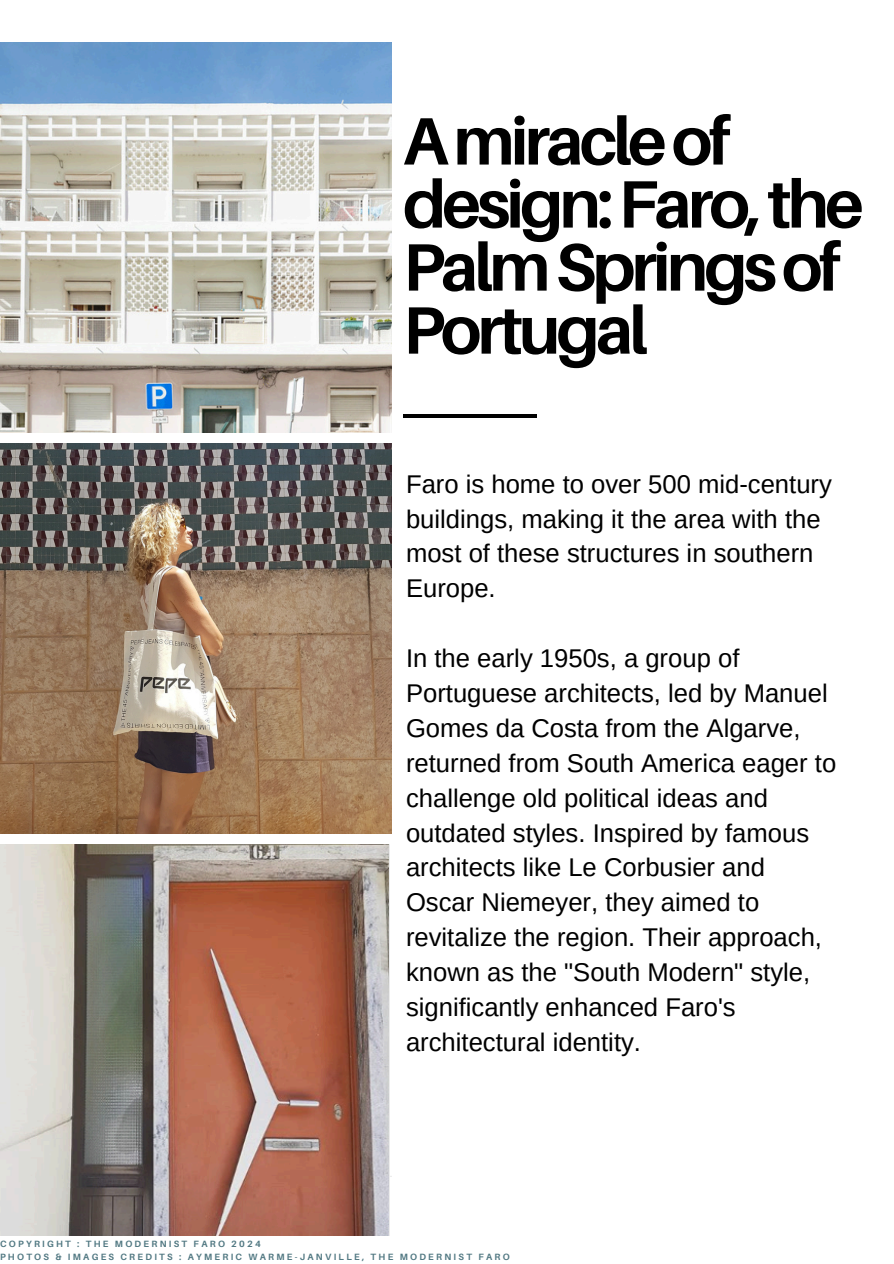
<style>
.page{position:relative;width:894px;height:1264px;background:#fff}
.page>*{position:absolute;margin:0;border:0;box-sizing:border-box;transform-origin:0 0}
.t1{font:700 67.05px/63px "Aileron";letter-spacing:-.06em;color:#000}
.t2{font:25.65px/34.8px "Arimo";color:#000}
.t3{font:700 9.15px "Aileron";letter-spacing:.25em;color:#517882}
</style>
<div class="page">
<hr style="left:403px;top:414px;width:133px;height:4px;background:#000">
<img style="left:0;top:42px;width:391px;height:390px">
<img style="left:0;top:444px;width:391px;height:389px">
<img style="left:0;top:844px;width:391px;height:391px">
<h2 class="t1" style="left:403px;top:108px;width:462px">Amiracleof design:Faro,the<br>PalmSpringsof<br>Portugal</h2>
<h1 class="t2" style="left:406px;top:466px;width:427px">Faro is home to over 500 mid-century buildings, making it the area with the most of these structures in southern<br>Europe.</h1>
<h2 class="t2" style="left:406px;top:640px;width:431px">In the early 1950s, a group of Portuguese architects, led by Manuel Gomes da Costa from the Algarve, returned from South America eager to challenge old political ideas and outdated styles. Inspired by famous architects like Le Corbusier and Oscar Niemeyer, they aimed to revitalize the region. Their approach, known as the "South Modern" style, significantly enhanced Faro's architectural identity.</h2>
<p class="t3" style="left:0;top:1238px;width:262px">COPYRIGHT : THE MODERNIST FARO 2024</p>
<p class="t3" style="left:0;top:1250px;width:511px">PHOTOS &amp; IMAGES CREDITS : AYMERIC WARME-JANVILLE, THE MODERNIST FARO</p>
</div>
